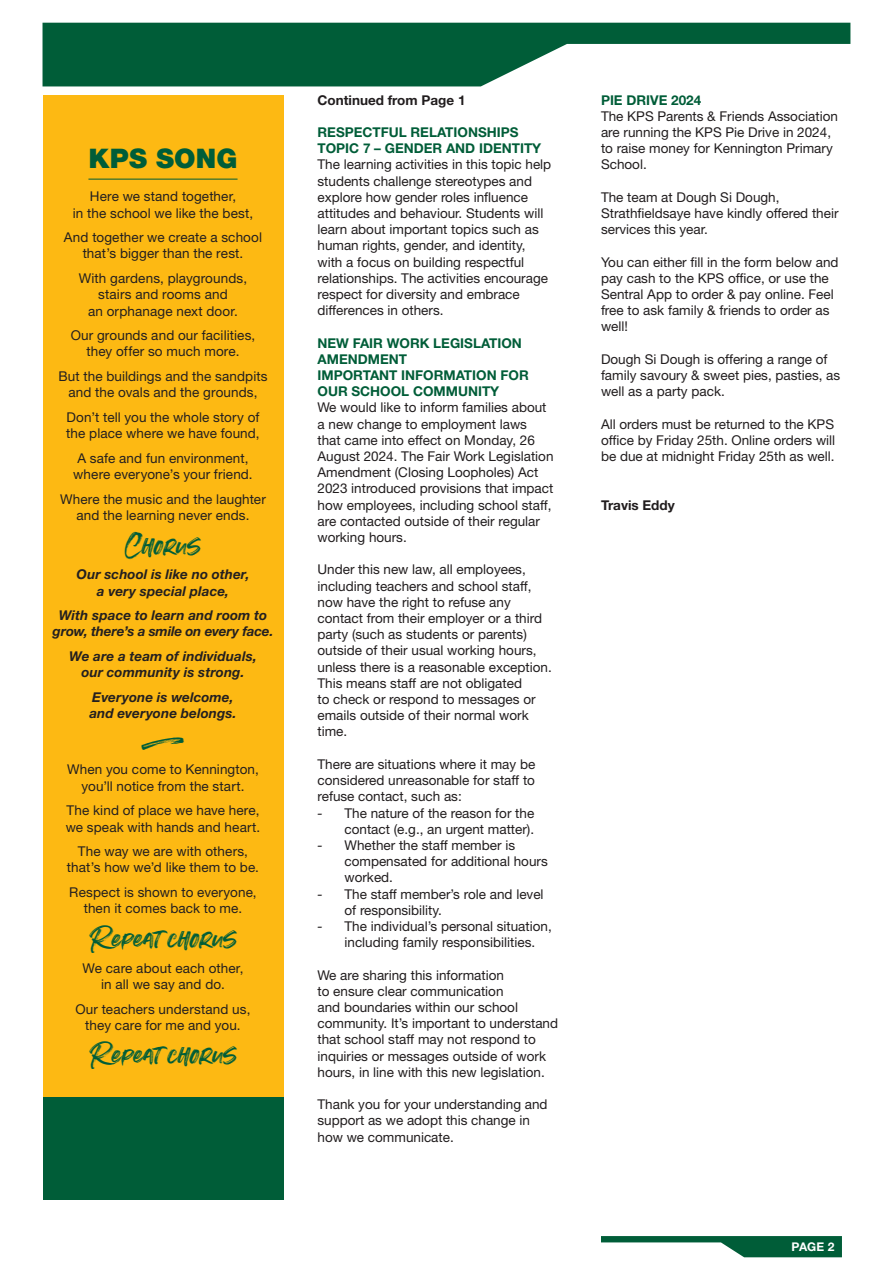
<style>
.page{position:relative;width:893px;height:1263px;background:#fff}
.page>*{position:absolute;margin:0;border:0;box-sizing:border-box;transform-origin:0 0}
.t1{font:42px "Summer Loving";letter-spacing:.015em;color:#005d38}
.Section_Head_Green{font:900 27px "Helvetica Neue LT Std";letter-spacing:.005em;color:#005d38}
.t2{font:13.5px/16.2px "Helvetica Neue LT Std";color:#211d1e}
.Body_Text{font:13.5px/16.2px "Helvetica Neue LT Std";letter-spacing:.01em;color:#231f20;text-align:center}
.Body_Text-2{font:italic 700 13.5px/16.2px "Helvetica Neue LT Std";letter-spacing:.01em;color:#231f20;text-align:center}
.t3{font:700 13.5px/16.2px "Helvetica Neue LT Std";color:#005d38}
.t4{font:700 13.5px "Helvetica Neue LT Std";color:#211d1e}
.t5{font:700 12px "Helvetica Neue LT Std";color:#fff}
.s1{font-style:italic}
</style>
<div class="page">
<svg style="left:43px;top:23px;width:807px;height:63px;fill:#005d38"></svg>
<div style="left:43px;top:95px;width:240px;height:1002px;background:#fdb913"></div>
<div style="left:43px;top:1097px;width:240px;height:102px;background:#005d38"></div>
<hr style="left:88px;top:179px;width:150px;height:1px;background:#005d38">
<svg style="left:601px;top:1236px;width:241px;height:21px"></svg>
<p class="Section_Head_Green" style="left:88px;top:142px;width:151px">KPS SONG</p>
<p class="Body_Text" style="left:73px;top:188px;width:182px">Here we stand together,<br>in the school we like the best,</p>
<p class="Body_Text" style="left:64px;top:229px;width:200px">And together we create a school that’s bigger than the rest.</p>
<p class="Body_Text" style="left:79px;top:270px;width:170px">With gardens, playgrounds, stairs and rooms and<br>an orphanage next door.</p>
<p class="Body_Text" style="left:71px;top:327px;width:186px">Our grounds and our facilities, they offer so much more.</p>
<p class="Body_Text" style="left:58px;top:368px;width:211px">But the buildings and the sandpits and the ovals and the grounds,</p>
<p class="Body_Text" style="left:66px;top:409px;width:195px;text-align:left">Don’t tell you the whole story of the place where we have found,</p>
<p class="Body_Text" style="left:73px;top:450px;width:181px">A safe and fun environment, where everyone’s your friend.</p>
<p class="Body_Text" style="left:60px;top:491px;width:207px">Where the music and the laughter and the learning never ends.</p>
<p class="t1" style="left:126px;top:519px;width:76px">Chorus</p>
<p class="Body_Text-2" style="left:76px;top:566px;width:175px">Our school is like no other, a very special place,</p>
<p class="Body_Text-2" style="left:53px;top:607px;width:222px">With space to learn and room to grow, there’s a smile on every face.</p>
<p class="Body_Text-2" style="left:69px;top:648px;width:189px">We are a team of individuals, our community is strong.</p>
<p class="Body_Text-2" style="left:89px;top:689px;width:149px;text-align:left">Everyone is welcome, and everyone belongs.</p>
<p class="t1" style="left:140px;top:715px;width:48px">{}</p>
<p class="Body_Text" style="left:67px;top:761px;width:193px">When you come to Kennington, you’ll notice from the start.</p>
<p class="Body_Text" style="left:66px;top:802px;width:196px;text-align:left">The kind of place we have here, we speak with hands and heart.</p>
<p class="Body_Text" style="left:67px;top:843px;width:194px">The way we are with others, that’s how we’d like them to be.</p>
<p class="Body_Text" style="left:69px;top:884px;width:189px">Respect is shown to everyone, then it comes back to me.</p>
<p class="t1" style="left:90px;top:913px;width:148px">Repeat chorus</p>
<p class="Body_Text" style="left:83px;top:959px;width:162px">We care about each other, in all we say and do.</p>
<p class="Body_Text" style="left:75px;top:1000px;width:177px">Our teachers understand us, they care for me and you.</p>
<p class="t1" style="left:90px;top:1029px;width:148px">Repeat chorus</p>
<p class="t4" style="left:317px;top:91px;width:149px">Continued from Page 1</p>
<p class="t3" style="left:317px;top:124px;width:225px">RESPECTFUL RELATIONSHIPS<br>TOPIC 7 – GENDER AND IDENTITY</p>
<p class="t2" style="left:317px;top:156px;width:235px">The learning activities in this topic help students challenge stereotypes and explore how gender roles influence attitudes and behaviour. Students will learn about important topics such as human rights, gender, and identity, with a focus on building respectful relationships. The activities encourage respect for diversity and embrace differences in others.</p>
<p class="t3" style="left:317px;top:334px;width:206px">NEW FAIR WORK LEGISLATION<br>AMENDMENT</p>
<p class="t3" style="left:317px;top:367px;width:213px">IMPORTANT INFORMATION FOR<br>OUR SCHOOL COMMUNITY</p>
<p class="t2" style="left:317px;top:399px;width:238px">We would like to inform families about a new change to employment laws that came into effect on Monday, 26<br>August 2024. The Fair Work Legislation Amendment (Closing Loopholes) Act 2023 introduced provisions that impact how employees, including school staff, are contacted outside of their regular working hours.</p>
<p class="t2" style="left:317px;top:561px;width:236px">Under this new law, all employees, including teachers and school staff, now have the right to refuse any contact from their employer or a third party (such as students or parents) outside of their usual working hours, unless there is a reasonable exception.<br>This means staff are not obligated<br>to check or respond to messages or emails outside of their normal work time.</p>
<p class="t2" style="left:317px;top:756px;width:219px;text-align:justify">There are situations where it may be considered unreasonable for staff to refuse contact, such as:</p>
<p class="t2" style="left:317px;top:804px;width:218px;text-align:right"><span class="s1">-</span> The nature of the reason for the contact (e.g., an urgent matter).</p>
<p class="t2" style="left:344px;top:837px;width:205px;text-indent:-27px"><span class="s1">-</span> Whether the staff member is compensated for additional hours worked.</p>
<p class="t2" style="left:344px;top:885px;width:201px;text-indent:-27px"><span class="s1">-</span> The staff member’s role and level of responsibility.</p>
<p class="t2" style="left:344px;top:918px;width:209px;text-indent:-27px"><span class="s1">-</span> The individual’s personal situation, including family responsibilities.</p>
<p class="t2" style="left:317px;top:966px;width:242px">We are sharing this information<br>to ensure clear communication<br>and boundaries within our school community. It’s important to understand that school staff may not respond to inquiries or messages outside of work hours, in line with this new legislation.</p>
<p class="t2" style="left:317px;top:1096px;width:232px">Thank you for your understanding and support as we adopt this change in how we communicate.</p>
<p class="t3" style="left:601px;top:91px;width:102px">PIE DRIVE 2024</p>
<p class="t2" style="left:601px;top:108px;width:239px">The KPS Parents &amp; Friends Association are running the KPS Pie Drive in 2024, to raise money for Kennington Primary<br>School.</p>
<p class="t2" style="left:601px;top:189px;width:239px">The team at Dough Si Dough,<br>Strathfieldsaye have kindly offered their services this year.</p>
<p class="t2" style="left:601px;top:254px;width:239px">You can either fill in the form below and pay cash to the KPS office, or use the<br>Sentral App to order &amp; pay online. Feel free to ask family &amp; friends to order as well!</p>
<p class="t2" style="left:601px;top:351px;width:241px">Dough Si Dough is offering a range of family savoury &amp; sweet pies, pasties, as well as a party pack.</p>
<p class="t2" style="left:601px;top:416px;width:236px;text-align:justify">All orders must be returned to the KPS office by Friday 25th. Online orders will be due at midnight Friday 25th as well.</p>
<p class="t4" style="left:601px;top:496px;width:75px">Travis Eddy</p>
<p class="t5" style="left:791px;top:1239px;width:44px">PAGE 2</p>
</div>
